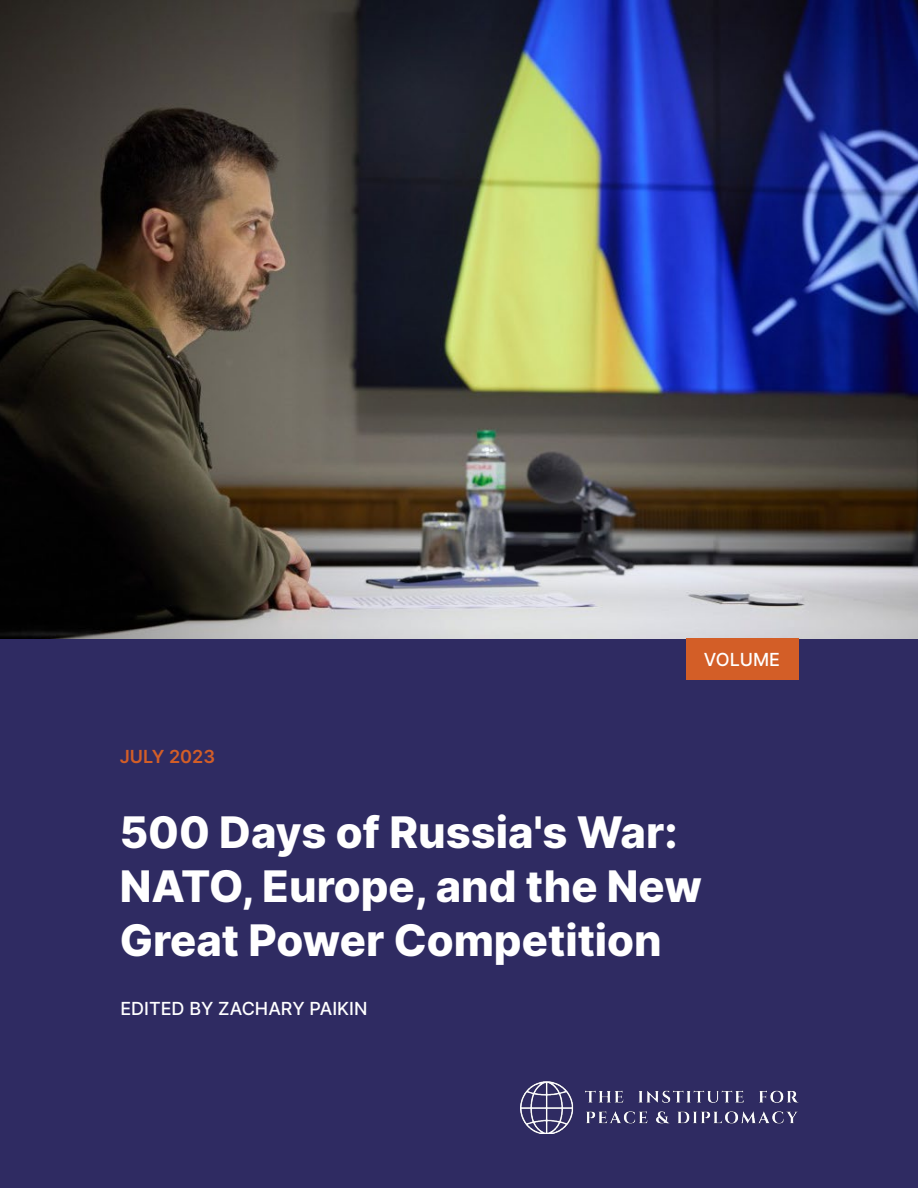
<style>
.page{position:relative;width:918px;height:1188px;background:#2f2b62}
.page>*{position:absolute;margin:0;border:0;box-sizing:border-box;transform-origin:0 0}
.t1{font:800 43.5px/54px "Inter";color:#fff}
.t2{font:500 18px "Inter";color:#fff}
.t3{font:600 18px "Inter";color:#d35e27}
</style>
<div class="page">
<img style="left:520px;top:1082px;width:278px;height:52px">
<img style="left:0;top:0;width:918px;height:638px">
<div style="left:686px;top:638px;width:112px;height:42px;background:#d35e27"></div>
<p class="t3" style="left:120px;top:744px;width:97px">JULY 2023</p>
<p class="t2" style="left:704px;top:647px;width:78px">VOLUME</p>
<p class="t1" style="left:120px;top:804px;width:584px">500 Days of Russia's War:<br>NATO, Europe, and the New<br>Great Power Competition</p>
<p class="t2" style="left:120px;top:996px;width:249px">EDITED BY ZACHARY PAIKIN</p>
</div>
